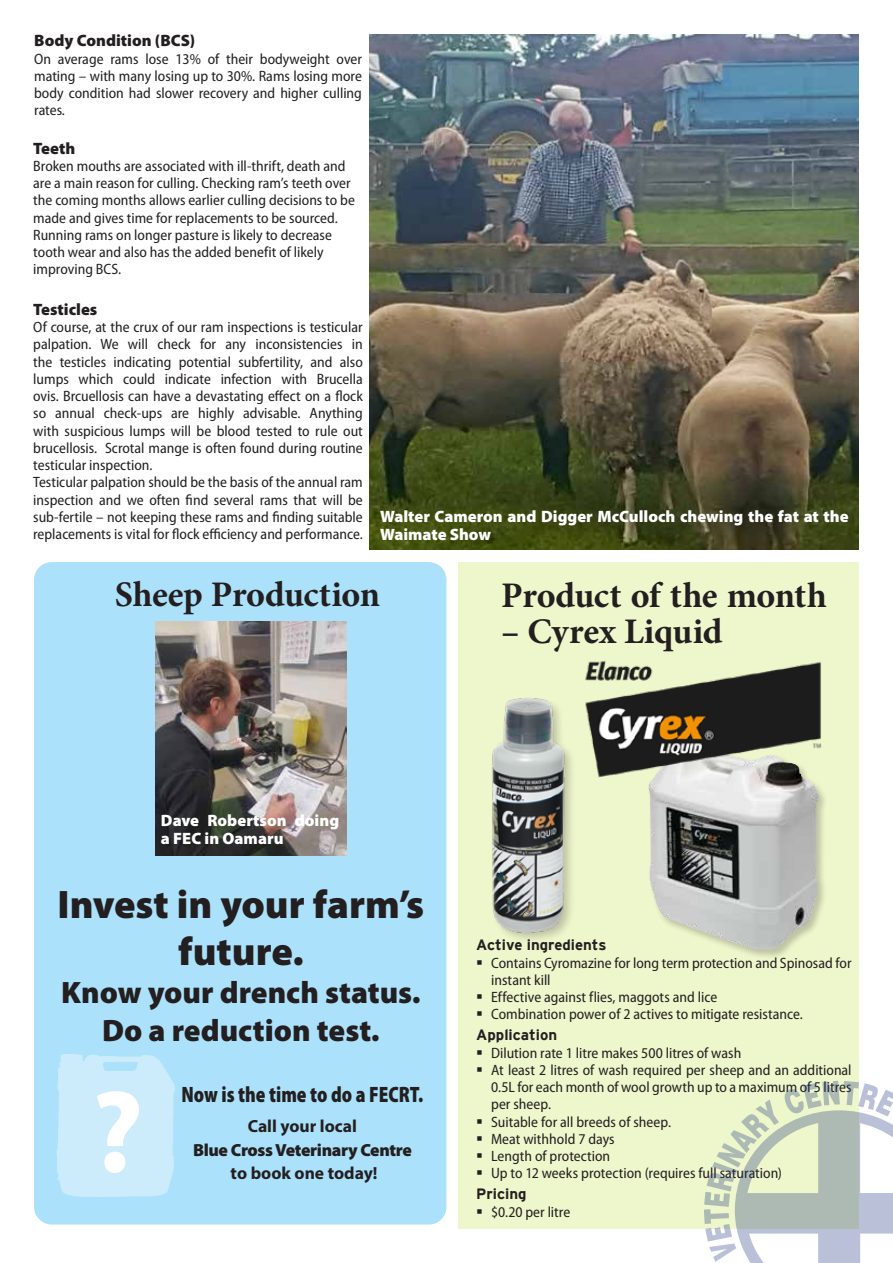
<style>
.page{position:relative;width:893px;height:1263px;background:#fff}
.page>*{position:absolute;margin:0;border:0;box-sizing:border-box;transform-origin:0 0}
.t1{font:700 117.45px "Myriad Pro";color:#fff}
.t2{font:900 39.9px/47.7px "Myriad Pro";color:#231f20;text-align:center}
.t3{font:700 36px "Minion Pro";letter-spacing:-.01em;color:#231f20}
.t4{font:900 31.05px/37.7px "Myriad Pro";color:#231f20;text-align:center}
.t5{font:900 semi-condensed 22.35px "Myriad Pro";color:#231f20;scale:.85 1}
.t6{font:700 17.55px "Myriad Pro";color:#231f20}
.t7{font:900 17.55px "Myriad Pro";letter-spacing:-.02em;color:#231f20}
.t8{font:900 16.5px/18px "Myriad Pro";color:#fff}
.t9{font:900 16.5px "Myriad Pro";color:#231f20}
.t10{font:semi-condensed 15px/17.2px "Myriad Pro";color:#231f20}
.t11{font:700 15px "Interstate";color:#231f20}
</style>
<div class="page">
<img style="left:370px;top:34px;width:489px;height:515px">
<div style="left:459px;top:562px;width:400px;height:667px;background:#eef6cc"></div>
<div style="left:647px;top:742px;width:181px;height:217px;background:#231f20;opacity:.23"></div>
<img style="left:648px;top:778px;width:171px;height:172px">
<img style="left:585px;top:660px;width:240px;height:118px">
<img style="left:492px;top:698px;width:80px;height:240px">
<div style="left:34px;top:562px;width:412px;height:662px;background:#abe1fa;border-radius:18px"></div>
<img style="left:56px;top:1054px;width:119px;height:143px">
<img style="left:155px;top:621px;width:192px;height:235px">
<svg style="left:704px;top:1081px;width:189px;height:182px"></svg>
<p class="t9" style="left:34px;top:30px;width:163px">Body Condition (BCS)</p>
<p class="t10" style="left:34px;top:50px;width:329px;text-align:justify">On average rams lose 13% of their bodyweight over mating – with many losing up to 30%. Rams losing more body condition had slower recovery and higher culling rates.</p>
<p class="t9" style="left:33px;top:137px;width:43px">Teeth</p>
<p class="t10" style="left:33px;top:157px;width:323px">Broken mouths are associated with ill-thrift, death and are a main reason for culling. Checking ram’s teeth over the coming months allows earlier culling decisions to be made and gives time for replacements to be sourced.<br>Running rams on longer pasture is likely to decrease tooth wear and also has the added benefit of likely improving BCS.</p>
<p class="t9" style="left:33px;top:298px;width:66px">Testicles</p>
<p class="t10" style="left:33px;top:319px;width:331px">Of course, at the crux of our ram inspections is testicular palpation. We will check for any inconsistencies in the testicles indicating potential subfertility, and also lumps which could indicate infection with Brucella ovis. Brcuellosis can have a devastating effect on a flock so annual check-ups are highly advisable. Anything with suspicious lumps will be blood tested to rule out brucellosis. Scrotal mange is often found during routine testicular inspection.<br>Testicular palpation should be the basis of the annual ram inspection and we often find several rams that will be sub-fertile – not keeping these rams and finding suitable replacements is vital for flock efficiency and performance.</p>
<p class="t8" style="left:380px;top:507px;width:470px">Walter Cameron and Digger McCulloch chewing the fat at the<br>Waimate Show</p>
<h3 class="t3" style="left:115px;top:569px;width:267px">Sheep Production</h3>
<h3 class="t3" style="left:501px;top:570px;width:327px">Product of the month</h3>
<h3 class="t3" style="left:501px;top:606px;width:223px">– Cyrex Liquid</h3>
<p class="t8" style="left:161px;top:810px;width:180px">Dave Robertson doing a FEC in Oamaru</p>
<h2 class="t2" style="left:58px;top:879px;width:368px">Invest in your farm’s future.</h2>
<h3 class="t4" style="left:61px;top:972px;width:361px">Know your drench status.<br>Do a reduction test.</h3>
<h1 class="t1" style="left:91px;top:1055px;width:54px">?</h1>
<h3 class="t5" style="left:182px;top:1082px;width:286px">Now is the time to do a FECRT.</h3>
<p class="t6" style="left:248px;top:1115px;width:111px">Call your local</p>
<p class="t7" style="left:193px;top:1138px;width:220px">Blue Cross Veterinary Centre</p>
<p class="t6" style="left:231px;top:1161px;width:149px">to book one today!</p>
<p class="t11" style="left:476px;top:937px;width:132px">Active ingredients</p>
<p class="t10" style="left:491px;top:954px;width:362px;text-indent:-15px">▪ Contains Cyromazine for long term protection and Spinosad for instant kill</p>
<p class="t10" style="left:476px;top:989px;width:242px">▪ Effective against flies, maggots and lice</p>
<p class="t10" style="left:476px;top:1006px;width:328px">▪ Combination power of 2 actives to mitigate resistance.</p>
<p class="t11" style="left:476px;top:1027px;width:82px">Application</p>
<p class="t10" style="left:476px;top:1044px;width:267px">▪ Dilution rate 1 litre makes 500 litres of wash</p>
<p class="t10" style="left:491px;top:1061px;width:362px;text-align:justify;text-indent:-15px">▪ At least 2 litres of wash required per sheep and an additional 0.5L for each month of wool growth up to a maximum of 5 litres per sheep.</p>
<p class="t10" style="left:476px;top:1113px;width:196px">▪ Suitable for all breeds of sheep.</p>
<p class="t10" style="left:476px;top:1130px;width:140px">▪ Meat withhold 7 days</p>
<p class="t10" style="left:476px;top:1148px;width:136px">▪ Length of protection</p>
<p class="t10" style="left:476px;top:1165px;width:307px">▪ Up to 12 weeks protection (requires full saturation)</p>
<p class="t11" style="left:476px;top:1186px;width:52px">Pricing</p>
<p class="t10" style="left:476px;top:1203px;width:96px">▪ $0.20 per litre</p>
</div>
